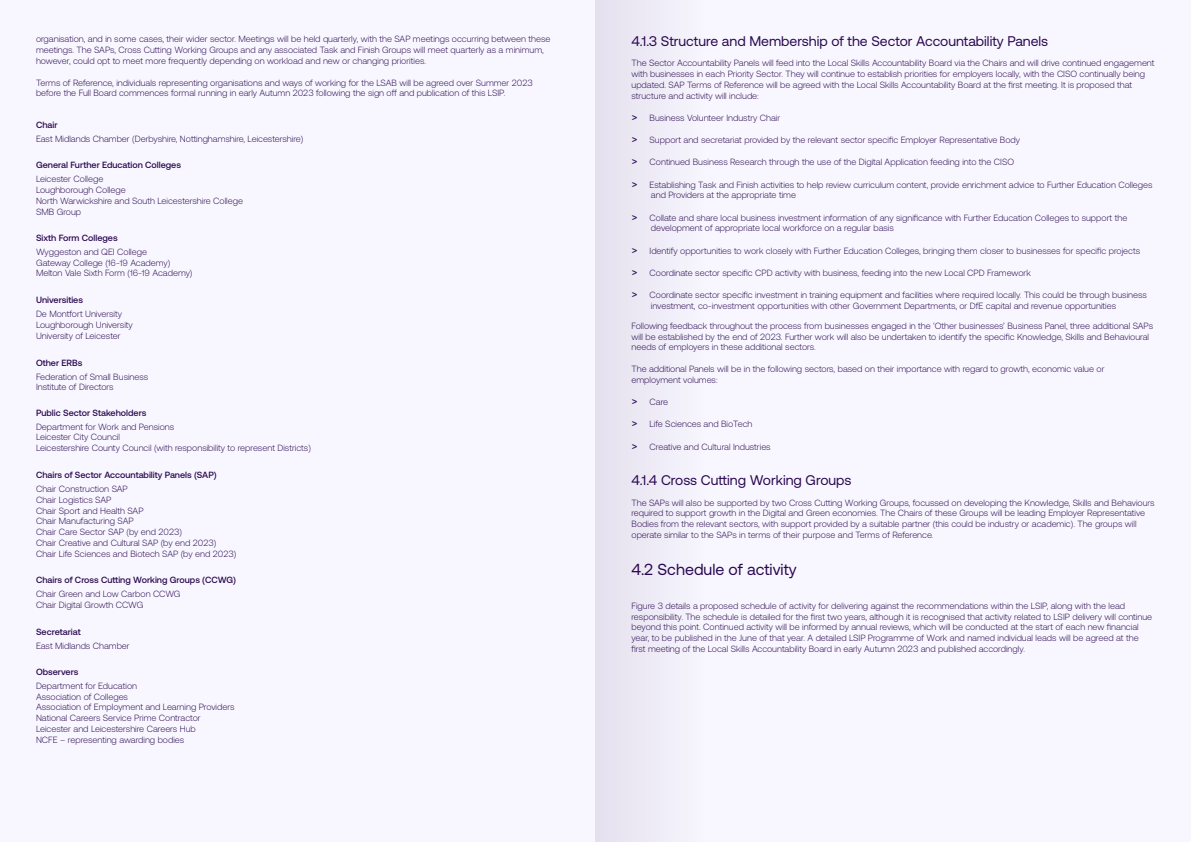
<style>
.page{position:relative;width:1191px;height:842px;background:#fff}
.page>*{position:absolute;margin:0;border:0;box-sizing:border-box;transform-origin:0 0}
.t1{font:16px "Aeonik";color:#2b0950}
.t2{font:14px "Aeonik";color:#2b0950}
.t3{font:300 9px/10.8px "Aeonik";color:#2b0950}
.t4{font:500 9px "Aeonik";color:#2b0950}
.s1{font-weight:400;font-size:12px}
</style>
<div class="page">
<div style="left:0;top:0;width:595px;height:842px;background:#f8f7ff"></div>
<div style="left:595px;top:0;width:596px;height:842px;background:#f8f7ff"></div>
<div style="left:595px;top:0;width:114px;height:842px;background:#eeebf6"></div>
<p class="t3" style="left:36px;top:34px;width:516px">organisation, and in some cases, their wider sector. Meetings will be held quarterly, with the SAP meetings occurring between these meetings. The SAPs, Cross Cutting Working Groups and any associated Task and Finish Groups will meet quarterly as a minimum, however, could opt to meet more frequently depending on workload and new or changing priorities.</p>
<p class="t3" style="left:36px;top:77px;width:498px">Terms of Reference, individuals representing organisations and ways of working for the LSAB will be agreed over Summer 2023 before the Full Board commences formal running in early Autumn 2023 following the sign off and publication of this LSIP.</p>
<p class="t4" style="left:36px;top:120px;width:23px">Chair</p>
<p class="t3" style="left:36px;top:134px;width:269px">East Midlands Chamber (Derbyshire, Nottinghamshire, Leicestershire)</p>
<p class="t4" style="left:36px;top:160px;width:147px">General Further Education Colleges</p>
<p class="t3" style="left:36px;top:174px;width:69px">Leicester College</p>
<p class="t3" style="left:36px;top:185px;width:91px">Loughborough College</p>
<p class="t3" style="left:36px;top:195px;width:209px">North Warwickshire and South Leicestershire College</p>
<p class="t3" style="left:36px;top:206px;width:47px">SMB Group</p>
<p class="t4" style="left:36px;top:233px;width:83px">Sixth Form Colleges</p>
<p class="t3" style="left:36px;top:246px;width:112px">Wyggeston and QEI College</p>
<p class="t3" style="left:36px;top:257px;width:136px">Gateway College (16-19 Academy)</p>
<p class="t3" style="left:36px;top:268px;width:158px">Melton Vale Sixth Form (16-19 Academy)</p>
<p class="t4" style="left:36px;top:295px;width:49px">Universities</p>
<p class="t3" style="left:36px;top:309px;width:88px">De Montfort University</p>
<p class="t3" style="left:36px;top:319px;width:98px">Loughborough University</p>
<p class="t3" style="left:36px;top:330px;width:86px">University of Leicester</p>
<p class="t4" style="left:36px;top:357px;width:48px">Other ERBs</p>
<p class="t3" style="left:36px;top:371px;width:114px">Federation of Small Business</p>
<p class="t3" style="left:36px;top:382px;width:79px">Institute of Directors</p>
<p class="t4" style="left:36px;top:407px;width:112px">Public Sector Stakeholders</p>
<p class="t3" style="left:36px;top:421px;width:140px">Department for Work and Pensions</p>
<p class="t3" style="left:36px;top:432px;width:85px">Leicester City Council</p>
<p class="t3" style="left:36px;top:443px;width:276px">Leicestershire County Council (with responsibility to represent Districts)</p>
<p class="t4" style="left:36px;top:470px;width:182px">Chairs of Sector Accountability Panels (SAP)</p>
<p class="t3" style="left:36px;top:483px;width:93px">Chair Construction SAP</p>
<p class="t3" style="left:36px;top:494px;width:77px">Chair Logistics SAP</p>
<p class="t3" style="left:36px;top:505px;width:109px">Chair Sport and Health SAP</p>
<p class="t3" style="left:36px;top:516px;width:99px">Chair Manufacturing SAP</p>
<p class="t3" style="left:36px;top:527px;width:147px">Chair Care Sector SAP (by end 2023)</p>
<p class="t3" style="left:36px;top:537px;width:182px">Chair Creative and Cultural SAP (by end 2023)</p>
<p class="t3" style="left:36px;top:548px;width:202px">Chair Life Sciences and Biotech SAP (by end 2023)</p>
<p class="t4" style="left:36px;top:575px;width:201px">Chairs of Cross Cutting Working Groups (CCWG)</p>
<p class="t3" style="left:36px;top:588px;width:146px">Chair Green and Low Carbon CCWG</p>
<p class="t3" style="left:36px;top:599px;width:109px">Chair Digital Growth CCWG</p>
<p class="t4" style="left:36px;top:627px;width:46px">Secretariat</p>
<p class="t3" style="left:36px;top:640px;width:95px">East Midlands Chamber</p>
<p class="t4" style="left:36px;top:667px;width:44px">Observers</p>
<p class="t3" style="left:36px;top:680px;width:103px">Department for Education</p>
<p class="t3" style="left:36px;top:691px;width:94px">Association of Colleges</p>
<p class="t3" style="left:36px;top:702px;width:200px">Association of Employment and Learning Providers</p>
<p class="t3" style="left:36px;top:713px;width:166px">National Careers Service Prime Contractor</p>
<p class="t3" style="left:36px;top:723px;width:161px">Leicester and Leicestershire Careers Hub</p>
<p class="t3" style="left:36px;top:734px;width:150px">NCFE – representing awarding bodies</p>
<p class="t2" style="left:631px;top:33px;width:418px">4.1.3 Structure and Membership of the Sector Accountability Panels</p>
<p class="t3" style="left:631px;top:58px;width:524px">The Sector Accountability Panels will feed into the Local Skills Accountability Board via the Chairs and will drive continued engagement with businesses in each Priority Sector. They will continue to establish priorities for employers locally, with the CISO continually being updated. SAP Terms of Reference will be agreed with the Local Skills Accountability Board at the first meeting. It is proposed that structure and activity will include:</p>
<p class="t3" style="left:631px;top:113px;width:150px"><span class="s1">&gt;</span> Business Volunteer Industry Chair</p>
<p class="t3" style="left:631px;top:135px;width:390px"><span class="s1">&gt;</span> Support and secretariat provided by the relevant sector specific Employer Representative Body</p>
<p class="t3" style="left:631px;top:157px;width:384px"><span class="s1">&gt;</span> Continued Business Research through the use of the Digital Application feeding into the CISO</p>
<p class="t3" style="left:631px;top:179px;width:522px"><span class="s1">&gt;</span> Establishing Task and Finish activities to help review curriculum content, provide enrichment advice to Further Education Colleges</p>
<p class="t3" style="left:651px;top:190px;width:147px">and Providers at the appropriate time</p>
<p class="t3" style="left:631px;top:212px;width:497px"><span class="s1">&gt;</span> Collate and share local business investment information of any significance with Further Education Colleges to support the</p>
<p class="t3" style="left:651px;top:223px;width:244px">development of appropriate local workforce on a regular basis</p>
<p class="t3" style="left:631px;top:245px;width:510px"><span class="s1">&gt;</span> Identify opportunities to work closely with Further Education Colleges, bringing them closer to businesses for specific projects</p>
<p class="t3" style="left:631px;top:267px;width:401px"><span class="s1">&gt;</span> Coordinate sector specific CPD activity with business, feeding into the new Local CPD Framework</p>
<p class="t3" style="left:631px;top:290px;width:517px"><span class="s1">&gt;</span> Coordinate sector specific investment in training equipment and facilities where required locally. This could be through business</p>
<p class="t3" style="left:651px;top:300px;width:467px">investment, co-investment opportunities with other Government Departments, or DfE capital and revenue opportunities</p>
<p class="t3" style="left:631px;top:320px;width:523px">Following feedback throughout the process from businesses engaged in the ‘Other businesses’ Business Panel, three additional SAPs will be established by the end of 2023. Further work will also be undertaken to identify the specific Knowledge, Skills and Behavioural needs of employers in these additional sectors.</p>
<p class="t3" style="left:631px;top:363px;width:474px">The additional Panels will be in the following sectors, based on their importance with regard to growth, economic value or employment volumes:</p>
<p class="t3" style="left:631px;top:397px;width:38px"><span class="s1">&gt;</span> Care</p>
<p class="t3" style="left:631px;top:419px;width:122px"><span class="s1">&gt;</span> Life Sciences and BioTech</p>
<p class="t3" style="left:631px;top:441px;width:141px"><span class="s1">&gt;</span> Creative and Cultural Industries</p>
<p class="t2" style="left:631px;top:473px;width:221px">4.1.4 Cross Cutting Working Groups</p>
<p class="t3" style="left:631px;top:497px;width:524px">The SAPs will also be supported by two Cross Cutting Working Groups, focussed on developing the Knowledge, Skills and Behaviours required to support growth in the Digital and Green economies. The Chairs of these Groups will be leading Employer Representative Bodies from the relevant sectors, with support provided by a suitable partner (this could be industry or academic). The groups will operate similar to the SAPs in terms of their purpose and Terms of Reference.</p>
<p class="t1" style="left:631px;top:561px;width:167px">4.2 Schedule of activity</p>
<p class="t3" style="left:631px;top:600px;width:522px">Figure 3 details a proposed schedule of activity for delivering against the recommendations within the LSIP, along with the lead responsibility. The schedule is detailed for the first two years, although it is recognised that activity related to LSIP delivery will continue beyond this point. Continued activity will be informed by annual reviews, which will be conducted at the start of each new financial year, to be published in the June of that year. A detailed LSIP Programme of Work and named individual leads will be agreed at the first meeting of the Local Skills Accountability Board in early Autumn 2023 and published accordingly.</p>
</div>
